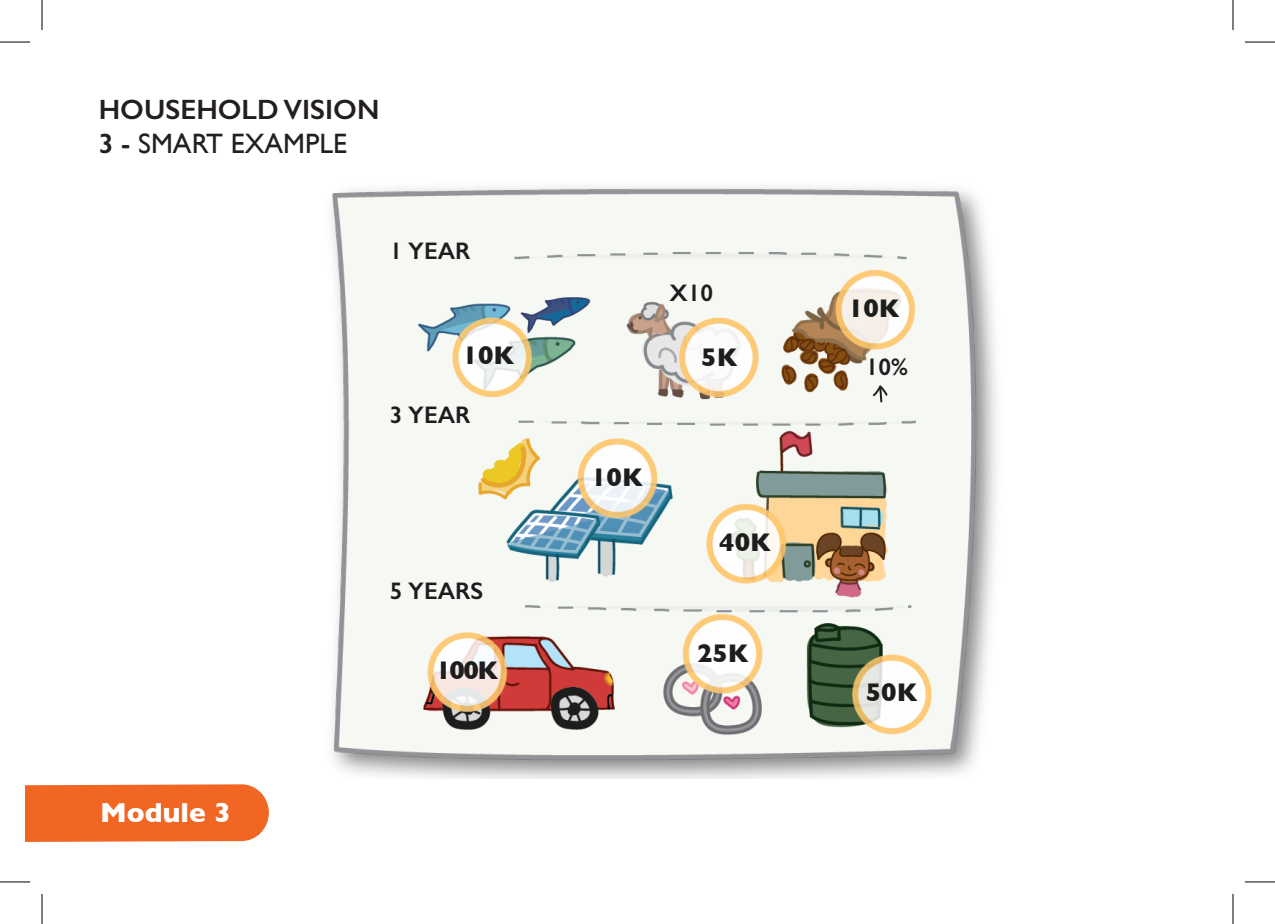
<style>
.page{position:relative;width:1275px;height:924px;background:#fff}
.page>*{position:absolute;margin:0;border:0;box-sizing:border-box;transform-origin:0 0}
.t1{font:600 28px/33.6px "Gill Sans";color:#231f20}
.t2{font:700 28px "Gill Sans";color:#fff}
.t3{font:700 26px "Gill Sans";color:#1d1d1e}
.t4{font:600 24px "Gill Sans";color:#1d1d1e}
.s1{font-weight:400}
</style>
<div class="page">
<div style="left:25px;top:784px;width:244px;height:57px;background:#f26623"></div>
<img style="left:331px;top:186px;width:665px;height:592px">
<svg style="left:872px;top:385px;width:16px;height:17px"></svg>
<hr style="left:0;top:42px;width:30px;height:1px;background:#000">
<hr style="left:1245px;top:42px;width:30px;height:1px;background:#000">
<hr style="left:0;top:881px;width:30px;height:1px;background:#000">
<hr style="left:1245px;top:881px;width:30px;height:1px;background:#000">
<hr style="left:42px;top:0;width:1px;height:30px;background:#000">
<hr style="left:42px;top:893px;width:1px;height:30px;background:#000">
<hr style="left:1232px;top:0;width:1px;height:30px;background:#000">
<hr style="left:1232px;top:893px;width:1px;height:30px;background:#000">
<p class="t1" style="left:99px;top:93px;width:282px">HOUSEHOLD VISION<br>3 - <span class="s1">SMART EXAMPLE</span></p>
<p class="t4" style="left:390px;top:236px;width:82px">1 YEAR</p>
<p class="t3" style="left:462px;top:334px;width:53px">10K</p>
<p class="t4" style="left:390px;top:400px;width:82px">3 YEAR</p>
<p class="t2" style="left:100px;top:789px;width:132px">Module 3</p>
<p class="t4" style="left:390px;top:575px;width:95px">5 YEARS</p>
<p class="t3" style="left:436px;top:649px;width:64px">100K</p>
<p class="t4" style="left:669px;top:278px;width:45px">X10</p>
<p class="t3" style="left:701px;top:337px;width:38px">5K</p>
<p class="t3" style="left:591px;top:456px;width:53px">10K</p>
<p class="t3" style="left:719px;top:521px;width:53px">40K</p>
<p class="t3" style="left:697px;top:631px;width:53px">25K</p>
<p class="t3" style="left:848px;top:288px;width:53px">10K</p>
<p class="t4" style="left:865px;top:352px;width:44px">10%</p>
<p class="t3" style="left:865px;top:670px;width:53px">50K</p>
</div>
